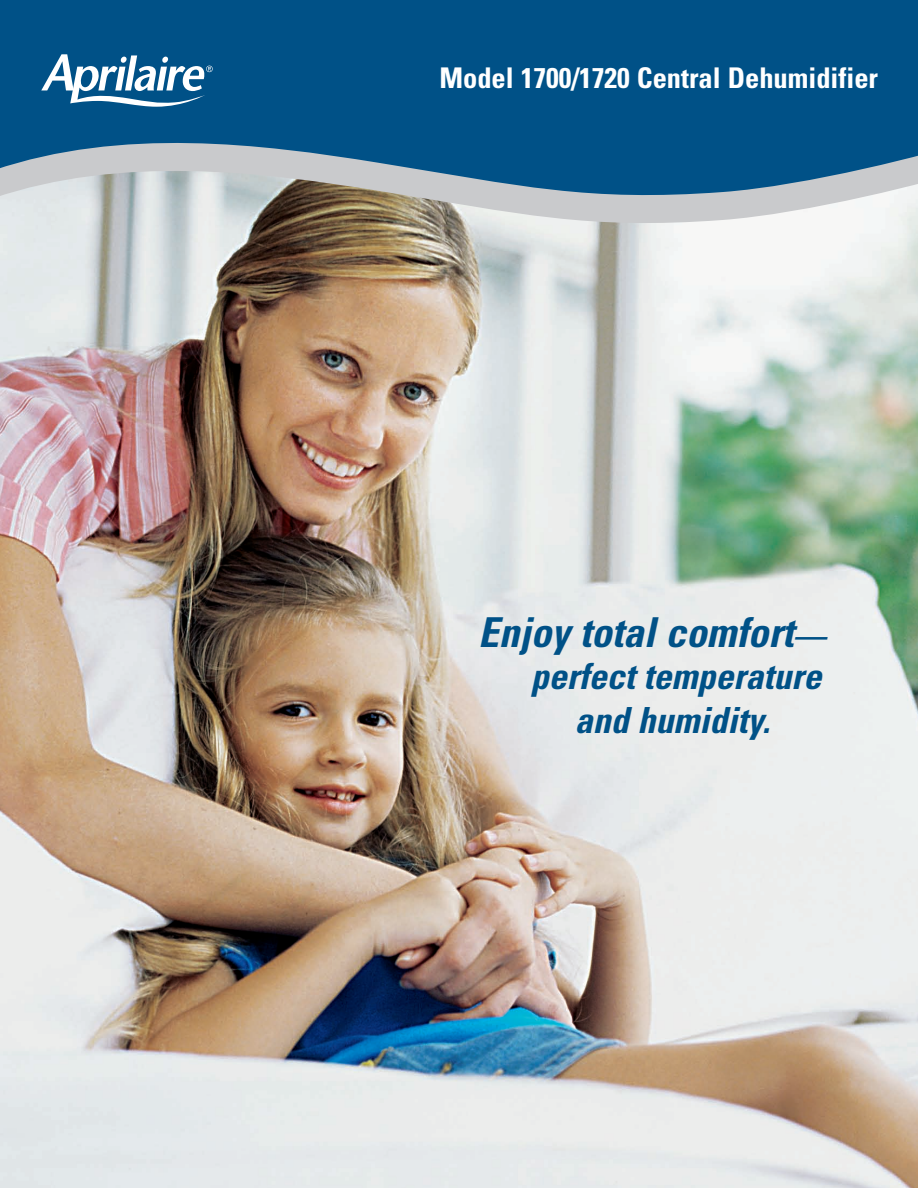
<style>
.page{position:relative;width:918px;height:1188px;background:#fff}
.page>*{position:absolute;margin:0;border:0;box-sizing:border-box;transform-origin:0 0}
.t1{font:italic 700 condensed 41.25px "Univers";color:#005187}
.t2{font:italic 700 condensed 36px/43.5px "Univers";color:#005187;text-align:center}
.t3{font:700 condensed 28.5px "Univers";color:#fff}
.s1{font-size:32.25px}
</style>
<div class="page">
<img style="left:0;top:223px;width:918px;height:965px">
<svg style="left:0;top:202px;width:918px;height:21px"></svg>
<svg style="left:0;top:0;width:918px;height:202px;fill:#005187"></svg>
<svg style="left:41px;top:54px;width:172px;height:53px"></svg>
<p class="t3" style="left:439px;top:67px;width:440px">Model 1700/1720 Central Dehumidifier</p>
<h1 class="t1" style="left:478px;top:618px;width:356px">Enjoy totalcomfort<span class="s1">—</span></h1>
<p class="t2" style="left:531px;top:659px;width:299px">perfecttemperature and humidity.</p>
</div>
